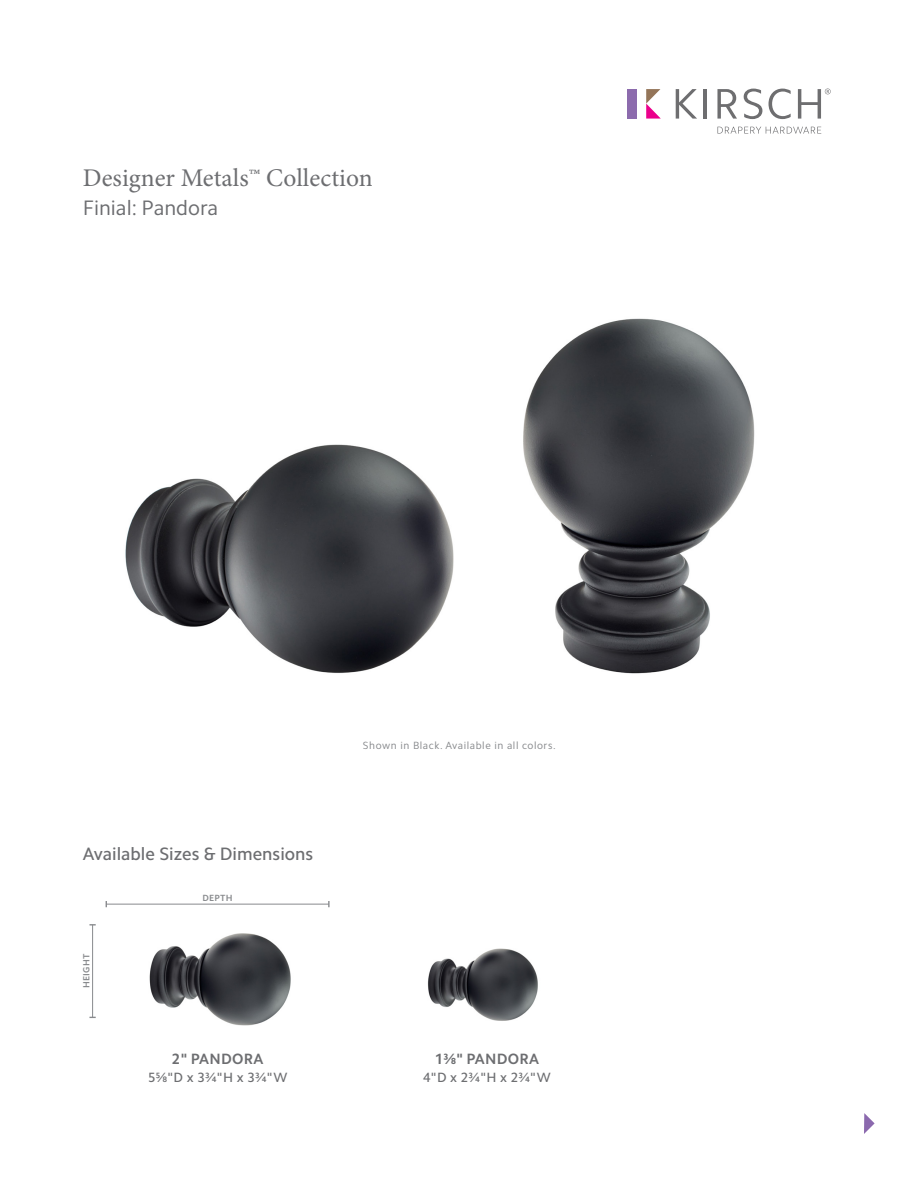
<style>
.page{position:relative;width:918px;height:1188px;background:#fff}
.page>*{position:absolute;margin:0;border:0;box-sizing:border-box;transform-origin:0 0}
.t1{font:25.5px "Minion Pro";color:#6d6e71}
.t2{font:21px "Camphor Std";color:#6d6e71}
.t3{font:500 18px "Camphor Std";color:#6d6e71}
.t4{font:700 15px "Camphor Std";letter-spacing:.02em;color:#6d6e71}
.t5{font:500 13.5px "Camphor Std";letter-spacing:.02em;color:#6d6e71}
.t6{font:10.5px "Camphor Std";letter-spacing:.05em;color:#888a8d}
.t7{font:700 9px "Camphor Std";letter-spacing:.02em;color:#888a8d}
</style>
<div class="page">
<img style="left:125px;top:318px;width:630px;height:356px">
<img style="left:149px;top:933px;width:142px;height:93px">
<img style="left:427px;top:948px;width:111px;height:73px">
<hr style="left:106px;top:904px;width:223px;height:1px;background:#888a8d">
<hr style="left:92px;top:925px;width:1px;height:92px;background:#888a8d">
<svg style="left:89px;top:924px;width:7px;height:2px"></svg>
<svg style="left:864px;top:1113px;width:11px;height:21px"></svg>
<svg style="left:717px;top:127px;width:104px;height:7px"></svg>
<div style="left:627px;top:89px;width:10px;height:30px;background:#8c6bad"></div>
<svg style="left:646px;top:89px;width:15px;height:30px"></svg>
<svg style="left:676px;top:89px;width:21px;height:30px"></svg>
<hr style="left:703px;top:89px;width:4px;height:30px;background:#6e6e70">
<svg style="left:717px;top:89px;width:20px;height:30px"></svg>
<svg style="left:744px;top:89px;width:18px;height:30px"></svg>
<svg style="left:769px;top:89px;width:22px;height:30px"></svg>
<svg style="left:798px;top:89px;width:33px;height:30px"></svg>
<p class="t1" style="left:83px;top:161px;width:291px">Designer Metals™ Collection</p>
<p class="t2" style="left:83px;top:195px;width:137px">Finial: Pandora</p>
<p class="t3" style="left:83px;top:843px;width:232px">Available Sizes &amp; Dimensions</p>
<p class="t7" style="left:81px;top:988px;width:36px;rotate:-90deg">HEIGHT</p>
<p class="t7" style="left:203px;top:893px;width:32px">DEPTH</p>
<p class="t4" style="left:172px;top:1050px;width:93px">2" PANDORA</p>
<p class="t5" style="left:148px;top:1070px;width:141px">5⅝"D x 3¾"H x 3¾"W</p>
<p class="t6" style="left:363px;top:739px;width:194px">Shown in Black. Available in all colors.</p>
<p class="t4" style="left:435px;top:1050px;width:106px">1⅜" PANDORA</p>
<p class="t5" style="left:423px;top:1070px;width:129px">4"D x 2¾"H x 2¾"W</p>
</div>
